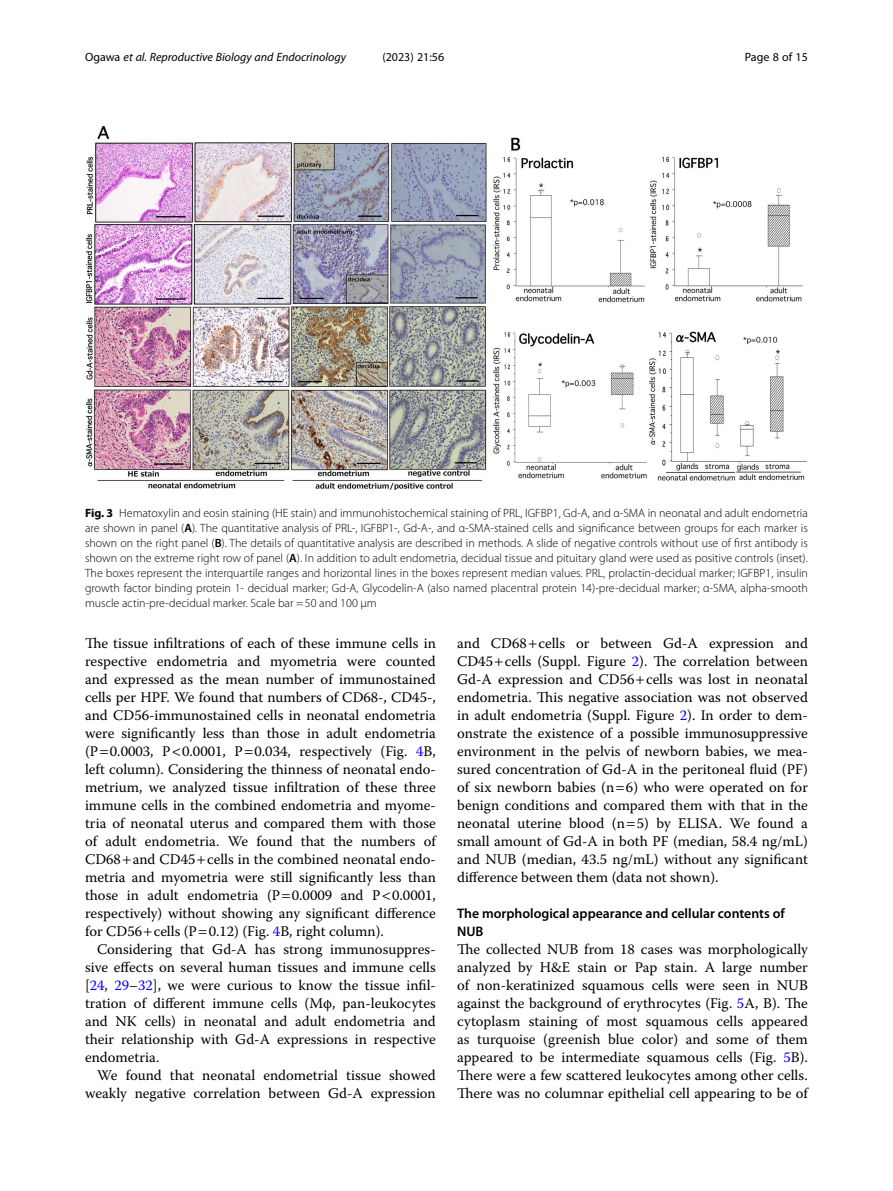
<style>
.page{position:relative;width:893px;height:1191px;background:#fff}
.page>*{position:absolute;margin:0;border:0;box-sizing:border-box;transform-origin:0 0}
.Body_Text{font:14.7px/18px "Warnock Pro";color:#000;text-align:justify}
.Body_Text_Indent{font:14.7px/18px "Warnock Pro";color:#000;text-align:justify}
.Head_2{font:600 13.8px/18px "Myriad Pro";color:#000}
.Figure_Caption{font:300 12px/15px "Myriad Pro";color:#000;text-align:justify}
.t1{font:italic 12px "Myriad Pro";color:#000}
.t2{font:12px "Myriad Pro";color:#000}
.s1{font-style:normal}
.s2{font-weight:700}
.s3{font-weight:600}
.s4{color:#00f}
</style>
<div class="page">
<img style="left:87px;top:126px;width:719px;height:364px">
<p class="t1" style="left:85px;top:50px;width:262px"><span class="s1">Ogawa</span> et al. Reproductive Biology and Endocrinology</p>
<p class="t2" style="left:382px;top:50px;width:63px">(2023) 21:56</p>
<p class="t2" style="left:745px;top:50px;width:65px">Page 8 of 15</p>
<p class="Figure_Caption" style="left:85px;top:505px;width:724px"><span class="s2">Fig. 3</span> Hematoxylin and eosin staining (HE stain) and immunohistochemical staining of PRL, IGFBP1, Gd-A, and α-SMA in neonatal and adult endometria are shown in panel (<span class="s3">A</span>). The quantitative analysis of PRL-, IGFBP1-, Gd-A-, and α-SMA-stained cells and significance between groups for each marker is shown on the right panel (<span class="s3">B</span>). The details of quantitative analysis are described in methods. A slide of negative controls without use of first antibody is shown on the extreme right row of panel (<span class="s3">A</span>). In addition to adult endometria, decidual tissue and pituitary gland were used as positive controls (inset).<br>The boxes represent the interquartile ranges and horizontal lines in the boxes represent median values. PRL, prolactin-decidual marker; IGFBP1, insulin growth factor binding protein 1- decidual marker; Gd-A, Glycodelin-A (also named placentral protein 14)-pre-decidual marker; α-SMA, alpha-smooth muscle actin-pre-decidual marker. Scale bar =50 and 100 μm</p>
<p class="Body_Text" style="left:85px;top:634px;width:352px">The tissue infiltrations of each of these immune cells in respective endometria and myometria were counted and expressed as the mean number of immunostained cells per HPF. We found that numbers of CD68-, CD45-, and CD56-immunostained cells in neonatal endometria were significantly less than those in adult endometria (P 0.0003, P 0.0001, P 0.034, respectively (Fig. <span class="s4">4</span>B, left column). Considering the thinness of neonatal endo&shy;metrium, we analyzed tissue infiltration of these three immune cells in the combined endometria and myome&shy;tria of neonatal uterus and compared them with those of adult endometria. We found that the numbers of CD68 and CD45 cells in the combined neonatal endo&shy;metria and myometria were still significantly less than those in adult endometria (P 0.0009 and P 0.0001, respectively) without showing any significant difference for CD56 cells (P 0.12) (Fig. <span class="s4">4</span>B, right column).</p>
<p class="Body_Text_Indent" style="left:85px;top:940px;width:352px;text-indent:12px">Considering that Gd-A has strong immunosuppres&shy;sive effects on several human tissues and immune cells [<span class="s4">24</span>, <span class="s4">29</span>–<span class="s4">32</span>], we were curious to know the tissue infil&shy;tration of different immune cells (Mφ, pan-leukocytes and NK cells) in neonatal and adult endometria and their relationship with Gd-A expressions in respective endometria.</p>
<p class="Body_Text_Indent" style="left:85px;top:1066px;width:352px;text-align:right">We found that neonatal endometrial tissue showed weakly negative correlation between Gd-A expression</p>
<p class="Body_Text_Indent" style="left:457px;top:634px;width:352px">and CD68 cells or between Gd-A expression and CD45 cells (Suppl. Figure <span class="s4">2</span>). The correlation between Gd-A expression and CD56 cells was lost in neonatal endometria. This negative association was not observed in adult endometria (Suppl. Figure <span class="s4">2</span>). In order to dem&shy;onstrate the existence of a possible immunosuppressive environment in the pelvis of newborn babies, we mea&shy;sured concentration of Gd-A in the peritoneal fluid (PF) of six newborn babies (n 6) who were operated on for benign conditions and compared them with that in the neonatal uterine blood (n 5) by ELISA. We found a small amount of Gd-A in both PF (median, 58.4 ng/mL) and NUB (median, 43.5 ng/mL) without any significant difference between them (data not shown).</p>
<p class="Head_2" style="left:457px;top:904px;width:329px">The morphological appearance and cellular contents of<br>NUB</p>
<p class="Body_Text" style="left:457px;top:940px;width:352px">The collected NUB from 18 cases was morphologically analyzed by H&amp;E stain or Pap stain. A large number of non-keratinized squamous cells were seen in NUB against the background of erythrocytes (Fig. <span class="s4">5</span>A, B). The cytoplasm staining of most squamous cells appeared as turquoise (greenish blue color) and some of them appeared to be intermediate squamous cells (Fig. <span class="s4">5</span>B).<br>There were a few scattered leukocytes among other cells.<br>There was no columnar epithelial cell appearing to be of</p>
</div>
